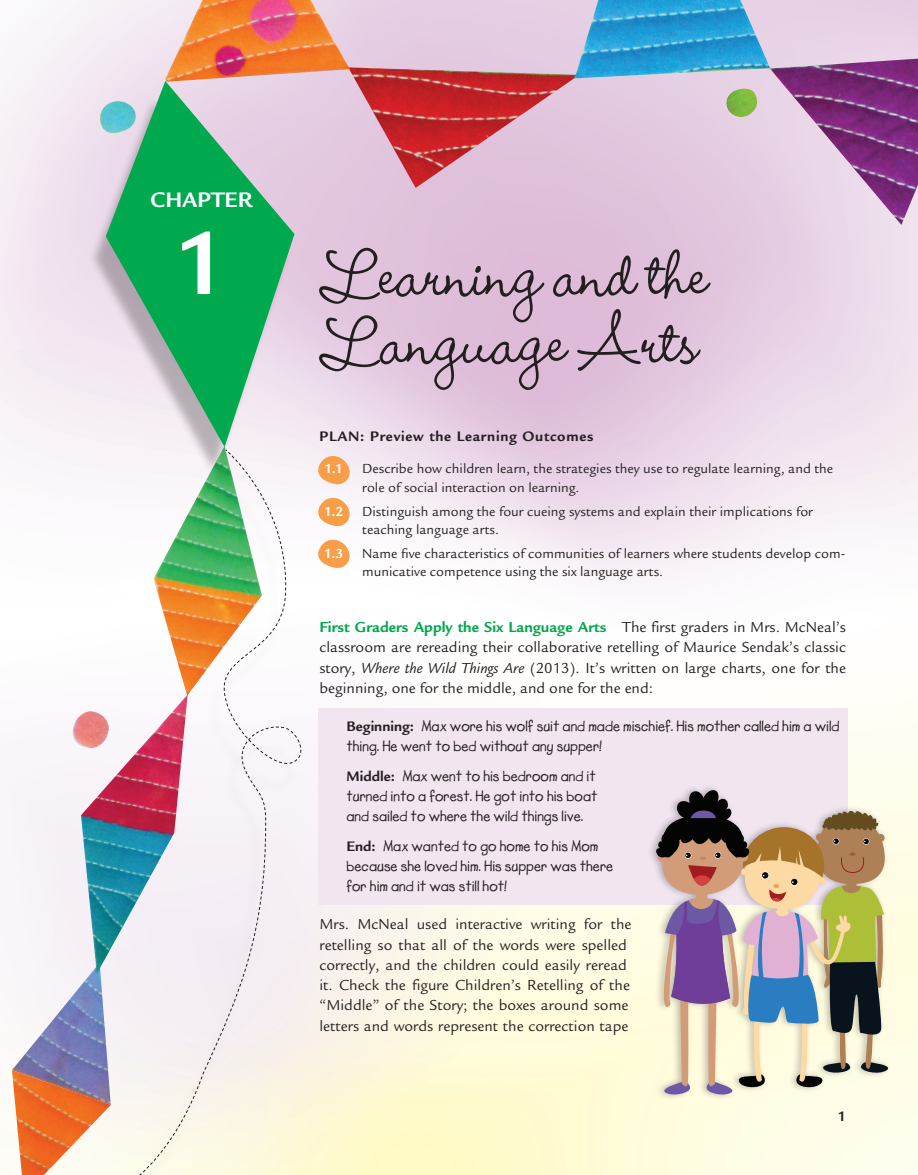
<style>
.page{position:relative;width:918px;height:1175px;background:#fff}
.page>*{position:absolute;margin:0;border:0;box-sizing:border-box;transform-origin:0 0}
.t1{font:700 97.5px "Legacy Sans Std";color:#fff}
.t2{font:500 81px/67.5px "Wendy LP Std";color:#231f20}
.t3{font:700 22.8px "Legacy Sans Std";color:#fff}
.t4{font:15.75px/20.2px "Legacy Sans Std";color:#231f20;text-align:justify}
.t5{font:700 15px/20.2px "Lemonade ICG";color:#231f20}
.t6{font:700 15px "Legacy Sans Std";letter-spacing:.05em;color:#231f20}
.t7{font:14.25px/18.8px "Legacy Sans Std";color:#231f20}
.t8{font:700 14.25px "Legacy Sans Std";color:#fff}
.s1{font-weight:700;color:#00a84e}
.s2{font-style:italic}
.s3{font-family:"Legacy Sans Std"}
</style>
<div class="page">
<div style="left:319px;top:708px;width:529px;height:196px;background:#f1e5f0"></div>
<svg style="left:315px;top:454px;width:37px;height:32px"></svg>
<svg style="left:315px;top:496px;width:37px;height:31px"></svg>
<svg style="left:315px;top:538px;width:37px;height:30px"></svg>
<div style="left:88px;top:96px;width:211px;height:1078px;background:#231f20;opacity:.3"></div>
<svg style="left:106px;top:81px;width:188px;height:366px;background:#6cbe95"></svg>
<svg style="left:293px;top:451px;width:15px;height:723px"></svg>
<svg style="left:111px;top:449px;width:182px;height:725px"></svg>
<img style="left:165px;top:0;width:753px;height:225px">
<img style="left:12px;top:446px;width:250px;height:658px">
<img style="left:12px;top:1070px;width:99px;height:104px">
<div style="left:647px;top:783px;width:244px;height:318px;background:#231f20;opacity:.3"></div>
<svg style="left:652px;top:789px;width:242px;height:307px;background:#b9ac9f"></svg>
<h3 class="t3" style="left:151px;top:187px;width:103px">Chapter</h3>
<h1 class="t1" style="left:174px;top:207px;width:56px">1</h1>
<h2 class="t2" style="left:319px;top:243px;width:391px">Learning and the<br>Language Arts</h2>
<p class="t6" style="left:319px;top:428px;width:275px">PLAN: Preview the Learning Outcomes</p>
<p class="t8" style="left:324px;top:461px;width:20px">1.1</p>
<p class="t7" style="left:362px;top:460px;width:472px">Describe how children learn, the strategies they use to regulate learning, and the role of social interaction on learning.</p>
<p class="t8" style="left:324px;top:503px;width:21px">1.2</p>
<p class="t7" style="left:362px;top:502px;width:452px">Distinguish among the four cueing systems and explain their implications for teaching language arts.</p>
<p class="t8" style="left:324px;top:545px;width:21px">1.3</p>
<p class="t7" style="left:362px;top:544px;width:484px">Name five characteristics of communities of learners where students develop com&shy;municative competence using the six language arts.</p>
<p class="t4" style="left:319px;top:617px;width:528px"><span class="s1">First Graders Apply the Six Language Arts</span> The first graders in Mrs. McNeal’s classroom are rereading their collaborative retelling of Maurice Sendak’s classic story, <span class="s2">Where the Wild Things Are</span> (2013). It’s written on large charts, one for the beginning, one for the middle, and one for the end:</p>
<p class="t5" style="left:346px;top:716px;width:494px"><span class="s3">Beginning:</span> Max wore his wolf suit and made mischief. His mother called him a wild thing. He went to bed without any supper!</p>
<p class="t5" style="left:346px;top:766px;width:253px;text-align:justify"><span class="s3">Middle:</span> Max went to his bedroom and it turned into a forest. He got into his boat and sailed to where the wild things live.</p>
<p class="t5" style="left:346px;top:835px;width:268px"><span class="s3">End:</span> Max wanted to go home to his Mom because she loved him. His supper was there for him and it was still hot!</p>
<p class="t4" style="left:319px;top:914px;width:314px;text-align:left">Mrs. McNeal used interactive writing for the retelling so that all of the words were spelled correctly, and the children could easily reread it. Check the figure Children’s Retelling of the “Middle” of the Story; the boxes around some letters and words represent the correction tape</p>
<p class="t6" style="left:838px;top:1107px;width:10px">1</p>
</div>
